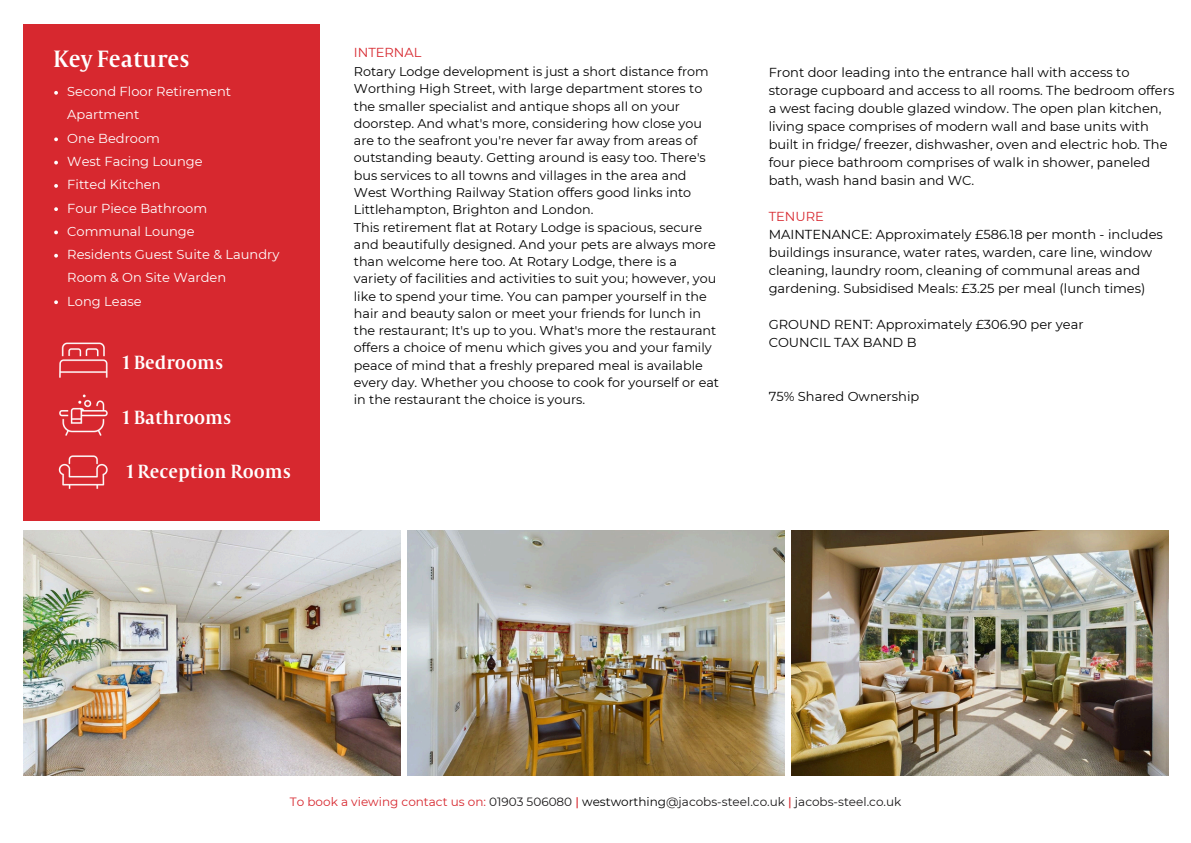
<style>
.page{position:relative;width:1191px;height:843px;background:#fff}
.page>*{position:absolute;margin:0;border:0;box-sizing:border-box;transform-origin:0 0}
.t1{font:26px "Capitolium Road";color:#fff}
.t2{font:21px "Capitolium Road";color:#fff}
.t3{font:13px/18px "Montserrat";color:#000}
.t4{font:13px/23.2px "Montserrat";color:#fff}
.t5{font:13px "Montserrat";color:#d7282f}
.t6{font:12.8px/17.2px "Montserrat";color:#000}
.t7{font:12px "Montserrat";color:#191718}
.s1{color:#d7282f}
.s2{font-weight:500;color:#d7282f}
.s3{color:#000}
</style>
<div class="page">
<img style="left:23px;top:530px;width:377px;height:245px">
<img style="left:407px;top:530px;width:377px;height:245px">
<img style="left:791px;top:530px;width:377px;height:245px">
<div style="left:23px;top:25px;width:297px;height:496px;background:#d7282f"></div>
<img style="left:58px;top:455px;width:50px;height:34px">
<img style="left:59px;top:394px;width:49px;height:42px">
<img style="left:59px;top:342px;width:49px;height:36px">
<svg style="left:54px;top:91px;width:4px;height:4px"></svg>
<svg style="left:54px;top:137px;width:4px;height:4px"></svg>
<svg style="left:54px;top:161px;width:4px;height:3px"></svg>
<svg style="left:54px;top:184px;width:4px;height:4px"></svg>
<svg style="left:54px;top:207px;width:4px;height:4px"></svg>
<svg style="left:54px;top:230px;width:4px;height:4px"></svg>
<svg style="left:54px;top:254px;width:4px;height:3px"></svg>
<svg style="left:54px;top:300px;width:4px;height:4px"></svg>
<p class="t1" style="left:53px;top:50px;width:138px">Key Features</p>
<h3 class="t4" style="left:67px;top:80px;width:165px">Second Floor Retirement<br>Apartment</h3>
<p class="t4" style="left:67px;top:126px;width:94px">One Bedroom</p>
<p class="t4" style="left:67px;top:150px;width:137px">West Facing Lounge</p>
<p class="t4" style="left:67px;top:173px;width:95px">Fitted Kitchen</p>
<p class="t4" style="left:67px;top:196px;width:141px">Four Piece Bathroom</p>
<p class="t4" style="left:67px;top:219px;width:129px">Communal Lounge</p>
<p class="t4" style="left:67px;top:243px;width:214px">Residents Guest Suite &amp; Laundry<br>Room &amp; On Site Warden</p>
<p class="t4" style="left:67px;top:289px;width:76px">Long Lease</p>
<p class="t2" style="left:123px;top:355px;width:102px">1 Bedrooms</p>
<p class="t2" style="left:123px;top:410px;width:110px">1 Bathrooms</p>
<p class="t2" style="left:127px;top:464px;width:166px">1 Reception Rooms</p>
<p class="t5" style="left:354px;top:45px;width:69px">INTERNAL</p>
<h2 class="t6" style="left:354px;top:63px;width:356px">Rotary Lodge development is just a short distance from Worthing High Street, with large department stores to the smaller specialist and antique shops all on your doorstep. And what's more, considering how close you are to the seafront you're never far away from areas of outstanding beauty. Getting around is easy too. There's bus services to all towns and villages in the area and West Worthing Railway Station offers good links into Littlehampton, Brighton and London.</h2>
<p class="t6" style="left:354px;top:218px;width:367px">This retirement flat at Rotary Lodge is spacious, secure and beautifully designed. And your pets are always more than welcome here too. At Rotary Lodge, there is a variety of facilities and activities to suit you; however, you like to spend your time. You can pamper yourself in the hair and beauty salon or meet your friends for lunch in the restaurant; It's up to you. What's more the restaurant offers a choice of menu which gives you and your family peace of mind that a freshly prepared meal is available every day. Whether you choose to cook for yourself or eat in the restaurant the choice is yours.</p>
<p class="t3" style="left:768px;top:63px;width:407px">Front door leading into the entrance hall with access to storage cupboard and access to all rooms. The bedroom offers a west facing double glazed window. The open plan kitchen, living space comprises of modern wall and base units with built in fridge/ freezer, dishwasher, oven and electric hob. The four piece bathroom comprises of walk in shower, paneled bath, wash hand basin and WC.</p>
<p class="t5" style="left:768px;top:208px;width:57px">TENURE</p>
<p class="t3" style="left:768px;top:225px;width:396px">MAINTENANCE: Approximately £586.18 per month - includes buildings insurance, water rates, warden, care line, window cleaning, laundry room, cleaning of communal areas and gardening. Subsidised Meals: £3.25 per meal (lunch times)</p>
<p class="t3" style="left:768px;top:315px;width:316px">GROUND RENT: Approximately £306.90 per year</p>
<h2 class="t3" style="left:768px;top:333px;width:149px">COUNCIL TAX BAND B</h2>
<h2 class="t3" style="left:768px;top:387px;width:152px">75% Shared Ownership</h2>
<p class="t7" style="left:290px;top:794px;width:613px"><span class="s1">To book a viewing contact us on:</span> 01903 506080 <span class="s2">|</span> <span class="s3">westworthing</span>@jacobs-steel.co.uk <span class="s2">|</span> jacobs-steel.co.uk</p>
</div>
